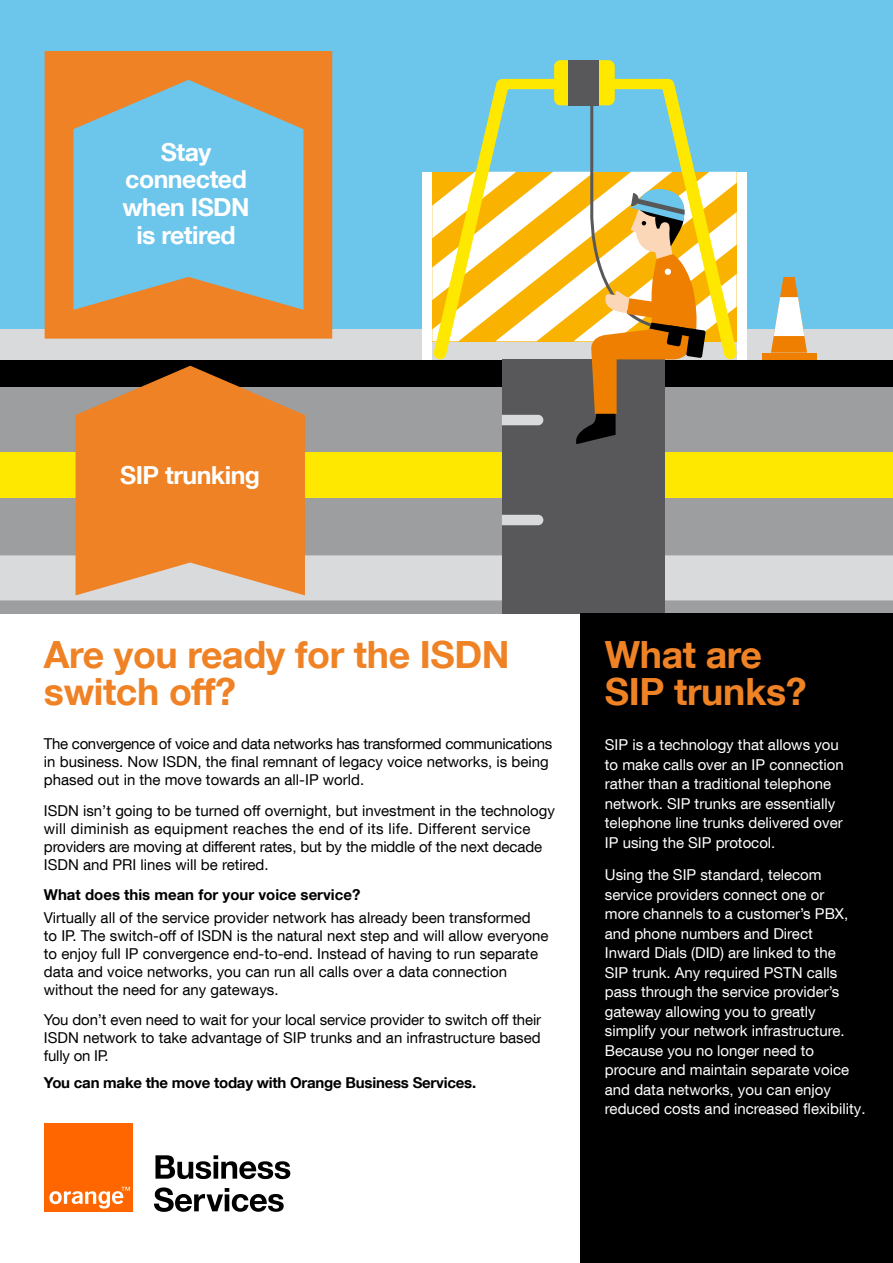
<style>
.page{position:relative;width:893px;height:1263px;background:#fff}
.page>*{position:absolute;margin:0;border:0;box-sizing:border-box;transform-origin:0 0}
.t1{font:700 37.5px/37.5px "Helvetica Neue";letter-spacing:-.01em;color:#ef8225}
.t2{font:700 24.9px/27.6px "Helvetica Neue";letter-spacing:-.02em;color:#fff;text-align:center}
.t3{font:15px/18px "Helvetica Neue";color:#000}
.t4{font:15px/19.5px "Helvetica Neue";color:#fff}
.t5{font:700 15px "Helvetica Neue";letter-spacing:-.015em;color:#000}
</style>
<div class="page">
<div style="left:0;top:0;width:893px;height:613px;background:#6cc5eb"></div>
<div style="left:0;top:387px;width:893px;height:226px;background:#9c9e9f"></div>
<div style="left:0;top:359px;width:893px;height:28px;background:#000"></div>
<svg style="left:0;top:555px;width:893px;height:58px;fill:#d9dadb"></svg>
<div style="left:0;top:452px;width:893px;height:45px;background:#ffe800"></div>
<div style="left:0;top:329px;width:893px;height:30px;background:#d9dadb"></div>
<hr style="left:0;top:359px;width:893px;height:1px;background:#d9dadb">
<div style="left:502px;top:359px;width:162px;height:254px;background:#58585a"></div>
<div style="left:762px;top:353px;width:54px;height:6px;background:#ee7f00"></div>
<svg style="left:771px;top:277px;width:36px;height:76px"></svg>
<svg style="left:502px;top:515px;width:41px;height:10px"></svg>
<div style="left:737px;top:172px;width:9px;height:187px;background:#fff"></div>
<div style="left:422px;top:172px;width:10px;height:187px;background:#fff"></div>
<svg style="left:432px;top:60px;width:305px;height:384px"></svg>
<div style="left:580px;top:613px;width:313px;height:650px;background:#000"></div>
<svg style="left:45px;top:51px;width:287px;height:288px"></svg>
<svg style="left:76px;top:366px;width:229px;height:229px;background:#d97f33"></svg>
<div style="left:45px;top:1123px;width:88px;height:88px;background:#f60"></div>
<svg style="left:49px;top:1187px;width:81px;height:21px"></svg>
<svg style="left:155px;top:1155px;width:135px;height:24px"></svg>
<svg style="left:154px;top:1187px;width:130px;height:25px"></svg>
<h2 class="t2" style="left:122px;top:137px;width:129px">Stay connected when ISDN is retired</h2>
<h2 class="t2" style="left:120px;top:460px;width:141px">SIP trunking</h2>
<h1 class="t1" style="left:44px;top:635px;width:467px">Are you ready for the ISDN switch off?</h1>
<p class="t3" style="left:44px;top:734px;width:510px">The convergence of voice and data networks has transformed communications in business. Now ISDN, the final remnant of legacy voice networks, is being phased out in the move towards an all-IP world.</p>
<p class="t3" style="left:44px;top:801px;width:512px">ISDN isn’t going to be turned off overnight, but investment in the technology will diminish as equipment reaches the end of its life. Different service providers are moving at different rates, but by the middle of the next decade ISDN and PRI lines will be retired.</p>
<p class="t5" style="left:44px;top:885px;width:318px">What does this mean for your voice service?</p>
<p class="t3" style="left:44px;top:908px;width:506px">Virtually all of the service provider network has already been transformed<br>to IP. The switch-off of ISDN is the natural next step and will allow everyone to enjoy full IP convergence end-to-end. Instead of having to run separate data and voice networks, you can run all calls over a data connection without the need for any gateways.</p>
<p class="t3" style="left:44px;top:1011px;width:499px;text-align:justify">You don’t even need to wait for your local service provider to switch off their ISDN network to take advantage of SIP trunks and an infrastructure based fully on IP.</p>
<p class="t5" style="left:44px;top:1073px;width:434px">You can make the move today with Orange Business Services.</p>
<h1 class="t1" style="left:605px;top:635px;width:203px">What are<br>SIP trunks?</h1>
<p class="t4" style="left:605px;top:735px;width:240px">SIP is a technology that allows you to make calls over an IP connection rather than a traditional telephone network. SIP trunks are essentially telephone line trunks delivered over IP using the SIP protocol.</p>
<p class="t4" style="left:605px;top:865px;width:262px">Using the SIP standard, telecom service providers connect one or<br>more channels to a customer’s PBX, and phone numbers and Direct<br>Inward Dials (DID) are linked to the<br>SIP trunk. Any required PSTN calls pass through the service provider’s gateway allowing you to greatly simplify your network infrastructure.<br>Because you no longer need to procure and maintain separate voice and data networks, you can enjoy reduced costs and increased flexibility.</p>
</div>
